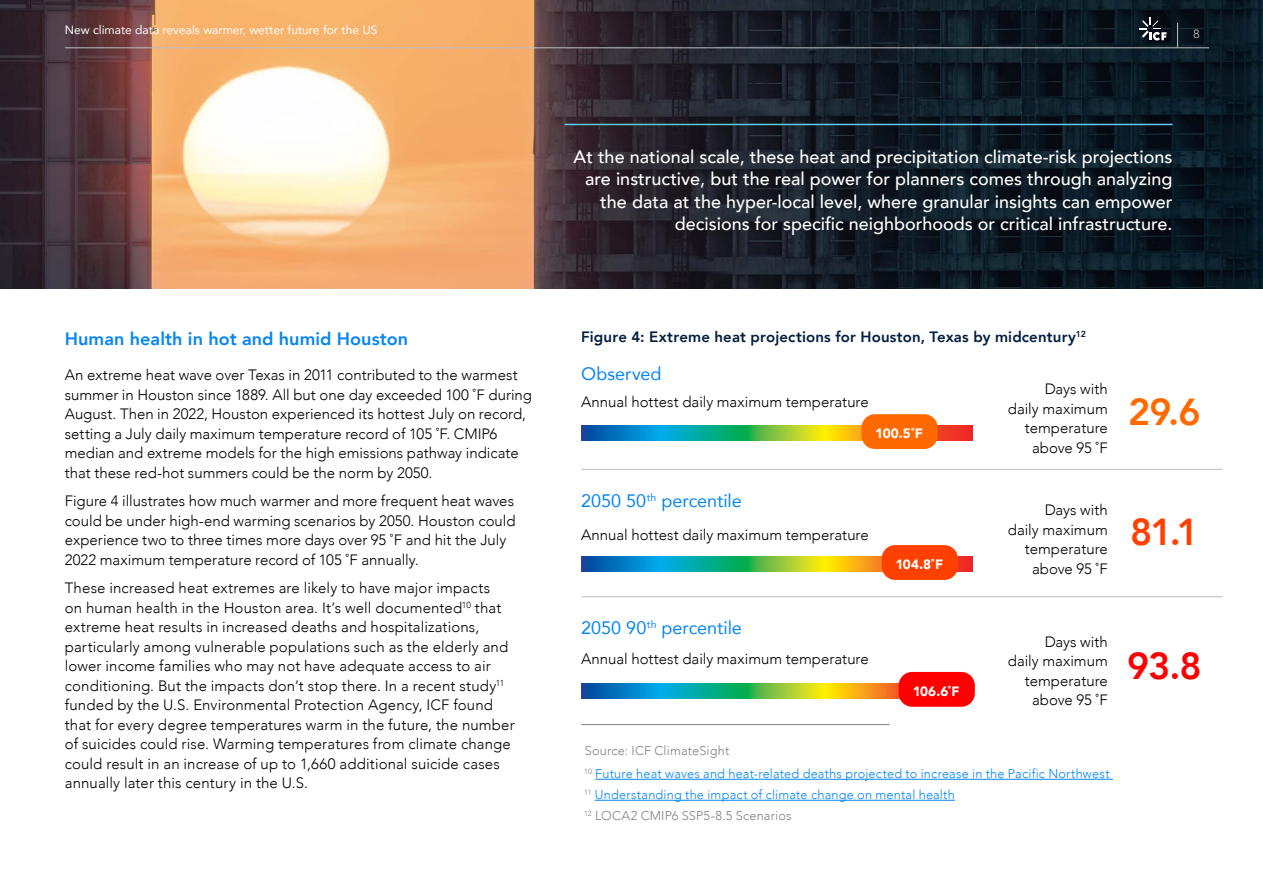
<style>
.page{position:relative;width:1263px;height:893px;background:#fff}
.page>*{position:absolute;margin:0;border:0;box-sizing:border-box;transform-origin:0 0}
.t1{font:800 37.5px "Avenir";color:#ff6a00}
.t2{font:800 37.5px "Avenir";color:#ff4000}
.t3{font:800 37.5px "Avenir";color:#f00}
.t4{font:500 18px/22.5px "Avenir";color:#fff;text-align:right}
.t5{font:18px "Avenir";color:#0785f2}
.t6{font:800 18px "Avenir";letter-spacing:.005em;color:#0785f2}
.body_paragraph{font:300 15px/19.5px "Avenir";color:#000}
.H11{font:800 15px "Avenir";letter-spacing:.01em;color:#031d40}
.t7{font:900 13.5px "Avenir";letter-spacing:-.015em;color:#fff}
.footnote{font:300 12.75px "Avenir";letter-spacing:.015em;color:#0785f2}
.footnote-2{font:300 12.75px "Avenir";letter-spacing:.01em;color:#808285}
.t8{font:12px "Avenir";color:#fff}
.t9{font:12px "Avenir";color:#bcbec0}
</style>
<div class="page">
<img style="left:0;top:0;width:1263px;height:289px">
<hr style="left:564px;top:124px;width:608px;height:1px;background:#5cccf5">
<hr style="left:65px;top:48px;width:1144px;height:1px;background:#bcbec0">
<svg style="left:1177px;top:23px;width:1px;height:25px"></svg>
<hr style="left:581px;top:724px;width:308px;height:1px;background:#808285">
<hr style="left:595px;top:779px;width:518px;height:1px;background:#0785f2">
<hr style="left:595px;top:800px;width:360px;height:1px;background:#0785f2">
<hr style="left:581px;top:469px;width:641px;height:1px;background:#bcbec0">
<hr style="left:581px;top:596px;width:641px;height:1px;background:#bcbec0">
<svg style="left:581px;top:426px;width:392px;height:15px;background:#5e9d6c"></svg>
<div style="left:861px;top:414px;width:77px;height:35px;background:#ff6a00;border-radius:14px"></div>
<svg style="left:581px;top:556px;width:392px;height:15px;background:#5fa26b"></svg>
<div style="left:882px;top:545px;width:76px;height:35px;background:#ff4000;border-radius:14px"></div>
<svg style="left:581px;top:683px;width:319px;height:15px;background:#60a56a"></svg>
<div style="left:899px;top:672px;width:76px;height:35px;background:#f00;border-radius:14px"></div>
<svg style="left:1139px;top:17px;width:27px;height:24px"></svg>
<p class="t8" style="left:65px;top:20px;width:314px">New climate data reveals warmer, wetter future for the US</p>
<p class="t9" style="left:1193px;top:27px;width:8px">8</p>
<h4 class="t6" style="left:65px;top:325px;width:345px">Human health in hot and humid Houston</h4>
<p class="body_paragraph" style="left:65px;top:365px;width:469px">An extreme heat wave over Texas in 2011 contributed to the warmest summer in Houston since 1889. All but one day exceeded 100 ˚F during August. Then in 2022, Houston experienced its hottest July on record, setting a July daily maximum temperature record of 105 ˚F. CMIP6 median and extreme models for the high emissions pathway indicate that these red-hot summers could be the norm by 2050.</p>
<p class="body_paragraph" style="left:65px;top:491px;width:452px">Figure 4 illustrates how much warmer and more frequent heat waves could be under high-end warming scenarios by 2050. Houston could experience two to three times more days over 95 ˚F and hit the July 2022 maximum temperature record of 105 ˚F annually.</p>
<p class="body_paragraph" style="left:65px;top:578px;width:451px">These increased heat extremes are likely to have major impacts<br>on human health in the Houston area. It’s well documented<sup>10</sup> that extreme heat results in increased deaths and hospitalizations, particularly among vulnerable populations such as the elderly and lower income families who may not have adequate access to air conditioning. But the impacts don’t stop there. In a recent study<sup>11 </sup>funded by the U.S. Environmental Protection Agency, ICF found that for every degree temperatures warm in the future, the number of suicides could rise. Warming temperatures from climate change could result in an increase of up to 1,660 additional suicide cases annually later this century in the U.S.</p>
<p class="t4" style="left:574px;top:144px;width:600px">At the national scale, these heat and precipitation climate-risk projections are instructive, but the real power for planners comes through analyzing the data at the hyper-local level, where granular insights can empower decisions for specific neighborhoods or critical infrastructure.</p>
<p class="H11" style="left:581px;top:325px;width:506px">Figure 4: Extreme heat projections for Houston, Texas by midcentury<sup>12</sup></p>
<p class="t5" style="left:581px;top:359px;width:82px">Observed</p>
<p class="body_paragraph" style="left:581px;top:392px;width:289px">Annual hottest daily maximum temperature</p>
<p class="t5" style="left:581px;top:486px;width:162px">2050 50<sup>th</sup> percentile</p>
<p class="t7" style="left:875px;top:422px;width:49px">100.5˚F</p>
<p class="body_paragraph" style="left:581px;top:525px;width:289px">Annual hottest daily maximum temperature</p>
<p class="t5" style="left:581px;top:613px;width:162px">2050 90<sup>th</sup> percentile</p>
<p class="body_paragraph" style="left:581px;top:649px;width:289px">Annual hottest daily maximum temperature</p>
<p class="t7" style="left:895px;top:553px;width:49px">104.8˚F</p>
<p class="t7" style="left:913px;top:680px;width:48px">106.6˚F</p>
<p class="body_paragraph" style="left:1008px;top:379px;width:101px;text-align:right">Days with<br>daily maximum temperature above 95 ˚F</p>
<p class="body_paragraph" style="left:1008px;top:500px;width:101px;text-align:right">Days with<br>daily maximum temperature above 95 ˚F</p>
<p class="body_paragraph" style="left:1008px;top:632px;width:101px;text-align:right">Days with<br>daily maximum temperature above 95 ˚F</p>
<p class="footnote-2" style="left:585px;top:743px;width:146px">Source: ICF ClimateSight</p>
<p class="footnote" style="left:584px;top:766px;width:527px"><sup>10</sup> Future heat waves and heat-related deaths projected to increase in the Pacific Northwest</p>
<p class="footnote" style="left:584px;top:787px;width:372px"><sup>11</sup> Understanding the impact of climate change on mental health</p>
<p class="footnote-2" style="left:584px;top:808px;width:209px"><sup>12</sup> LOCA2 CMIP6 SSP5-8.5 Scenarios</p>
<h1 class="t1" style="left:1128px;top:383px;width:74px">29.6</h1>
<h1 class="t2" style="left:1130px;top:503px;width:70px">81.1</h1>
<h1 class="t3" style="left:1127px;top:637px;width:76px">93.8</h1>
</div>
